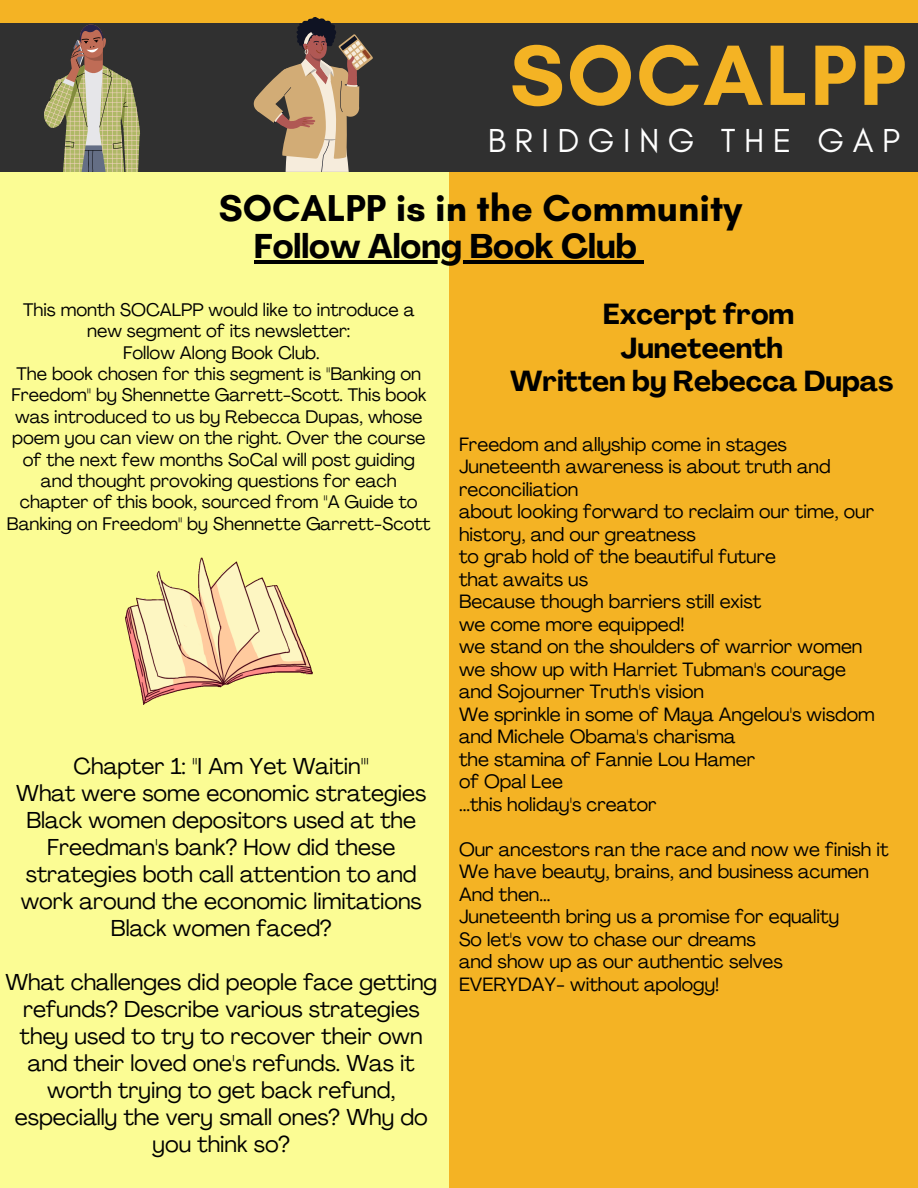
<style>
.page{position:relative;width:918px;height:1188px;background:#fbfc94}
.page>*{position:absolute;margin:0;border:0;box-sizing:border-box;transform-origin:0 0}
.t1{font:700 87.15px "Glacial Indifference";letter-spacing:.025em;color:#f4b324}
.t2{font:700 38.1px "Glacial Indifference";color:#000}
.t3{font:700 33.9px "Agrandir";color:#000}
.t4{font:33.9px "Glacial Indifference";letter-spacing:.25em;color:#fff}
.t5{font:700 28.65px "Agrandir";color:#000}
.t6{font:22.8px/27px "Agrandir";color:#000;text-align:center}
.t7{font:19.05px "Agrandir";color:#000}
.t8{font:18px/21.3px "Agrandir";color:#000;text-align:center}
</style>
<div class="page">
<div style="left:0;top:0;width:918px;height:24px;background:#f4b324"></div>
<div style="left:0;top:23px;width:918px;height:149px;background:#303030"></div>
<div style="left:449px;top:172px;width:469px;height:1016px;background:#f4b324"></div>
<img style="left:126px;top:558px;width:186px;height:146px">
<svg style="left:44px;top:24px;width:96px;height:148px"></svg>
<svg style="left:254px;top:17px;width:119px;height:155px"></svg>
<hr style="left:254px;top:260px;width:383px;height:4px;background:#000">
<svg style="left:637px;top:260px;width:7px;height:4px"></svg>
<p class="t1" style="left:510px;top:22px;width:398px">SOCALPP</p>
<p class="t4" style="left:488px;top:120px;width:414px">BRIDGING THE GAP</p>
<p class="t2" style="left:219px;top:184px;width:525px">SOCALPP is in the Community</p>
<p class="t3" style="left:254px;top:233px;width:384px">Follow Along Book Club</p>
<p class="t8" style="left:23px;top:301px;width:393px">This month SOCALPP would like to introduce a new segment of its newsletter:</p>
<p class="t8" style="left:123px;top:344px;width:198px">Follow Along Book Club.</p>
<p class="t8" style="left:7px;top:365px;width:425px">The book chosen for this segment is "Banking on Freedom" by Shennette Garrett-Scott. This book was introduced to us by Rebecca Dupas, whose poem you can view on the right. Over the course of the next few months SoCal will post guiding and thought provoking questions for each chapter of this book, sourced from "A Guide to Banking on Freedom" by Shennette Garrett-Scott</p>
<p class="t5" style="left:603px;top:302px;width:193px">Excerpt from</p>
<p class="t5" style="left:620px;top:336px;width:164px">Juneteenth</p>
<p class="t5" style="left:510px;top:370px;width:385px">Written by Rebecca Dupas</p>
<p class="t7" style="left:459px;top:437px;width:329px">Freedom and allyship come in stages</p>
<p class="t7" style="left:459px;top:459px;width:373px">Juneteenth awareness is about truth and</p>
<p class="t7" style="left:459px;top:482px;width:121px">reconciliation</p>
<p class="t7" style="left:459px;top:504px;width:417px">about looking forward to reclaim our time, our</p>
<p class="t7" style="left:459px;top:527px;width:238px">history, and our greatness</p>
<p class="t7" style="left:459px;top:549px;width:319px">to grab hold of the beautiful future</p>
<p class="t7" style="left:459px;top:572px;width:131px">that awaits us</p>
<p class="t7" style="left:459px;top:594px;width:304px">Because though barriers still exist</p>
<p class="t7" style="left:459px;top:617px;width:227px">we come more equipped!</p>
<p class="t7" style="left:459px;top:639px;width:405px">we stand on the shoulders of warrior women</p>
<p class="t7" style="left:459px;top:662px;width:389px">we show up with Harriet Tubman's courage</p>
<p class="t7" style="left:459px;top:684px;width:247px">and Sojourner Truth's vision</p>
<p class="t7" style="left:459px;top:707px;width:417px">We sprinkle in some of Maya Angelou's wisdom</p>
<p class="t7" style="left:459px;top:729px;width:278px">and Michele Obama's charisma</p>
<p class="t7" style="left:459px;top:752px;width:298px">the stamina of Fannie Lou Hamer</p>
<p class="t7" style="left:459px;top:774px;width:105px">of Opal Lee</p>
<p class="t7" style="left:459px;top:797px;width:199px">...this holiday's creator</p>
<p class="t7" style="left:459px;top:842px;width:431px">Our ancestors ran the race and now we finish it</p>
<p class="t7" style="left:459px;top:864px;width:412px">We have beauty, brains, and business acumen</p>
<p class="t7" style="left:459px;top:887px;width:93px">And then...</p>
<p class="t7" style="left:459px;top:909px;width:382px">Juneteenth bring us a promise for equality</p>
<p class="t7" style="left:459px;top:932px;width:298px">So let's vow to chase our dreams</p>
<p class="t7" style="left:459px;top:954px;width:325px">and show up as our authentic selves</p>
<p class="t7" style="left:459px;top:977px;width:262px">EVERYDAY- without apology!</p>
<p class="t6" style="left:74px;top:755px;width:297px">Chapter 1: "I Am Yet Waitin'"</p>
<p class="t6" style="left:16px;top:782px;width:412px">What were some economic strategies<br>Black women depositors used at the<br>Freedman's bank? How did these strategies both call attention to and work around the economic limitations<br>Black women faced?</p>
<p class="t6" style="left:5px;top:971px;width:433px">What challenges did people face getting refunds? Describe various strategies they used to try to recover their own and their loved one's refunds. Was it worth trying to get back refund, especially the very small ones? Why do you think so?</p>
</div>
